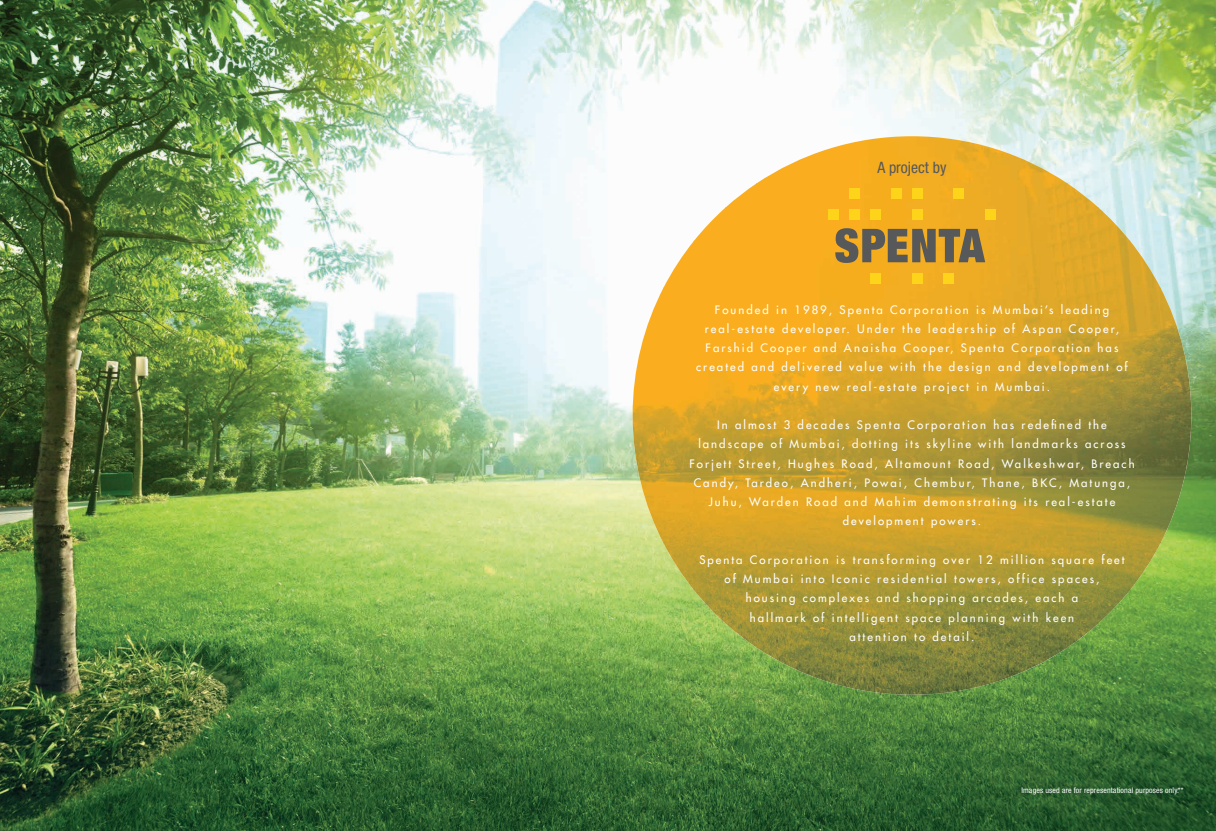
<style>
.page{position:relative;width:1216px;height:831px;background:#fff}
.page>*{position:absolute;margin:0;border:0;box-sizing:border-box;transform-origin:0 0}
.t1{font:condensed 15.75px "Helvetica Neue";color:#57585a}
.t2{font:11.38px/19.2px "Futura LT";letter-spacing:.18em;color:#fff;text-align:center}
.t3{font:condensed 7.88px "Helvetica Neue LT Std";letter-spacing:.015em;color:#fff}
</style>
<div class="page">
<img style="left:0;top:0;width:1215px;height:831px">
<img style="left:756px;top:136px;width:311px;height:559px">
<img style="left:725px;top:183px;width:32px;height:465px">
<img style="left:1066px;top:183px;width:32px;height:465px">
<img style="left:693px;top:207px;width:33px;height:417px">
<img style="left:1098px;top:207px;width:32px;height:417px">
<img style="left:663px;top:240px;width:31px;height:351px">
<img style="left:1129px;top:240px;width:31px;height:351px">
<img style="left:632px;top:287px;width:32px;height:257px">
<img style="left:1160px;top:287px;width:31px;height:257px">
<div style="left:848px;top:209px;width:11px;height:11px;background:#fed41a"></div>
<div style="left:848px;top:188px;width:11px;height:11px;background:#fed41a"></div>
<div style="left:869px;top:209px;width:11px;height:11px;background:#fed41a"></div>
<div style="left:869px;top:273px;width:11px;height:11px;background:#fed41a"></div>
<div style="left:911px;top:273px;width:11px;height:11px;background:#fed41a"></div>
<div style="left:890px;top:188px;width:11px;height:11px;background:#fed41a"></div>
<div style="left:911px;top:188px;width:11px;height:11px;background:#fed41a"></div>
<div style="left:911px;top:209px;width:11px;height:11px;background:#fed41a"></div>
<div style="left:953px;top:188px;width:11px;height:11px;background:#fed41a"></div>
<div style="left:985px;top:209px;width:10px;height:11px;background:#fed41a"></div>
<div style="left:943px;top:273px;width:10px;height:11px;background:#fed41a"></div>
<svg style="left:835px;top:228px;width:150px;height:35px;background:#927844"></svg>
<div style="left:828px;top:209px;width:10px;height:11px;background:#fed41a"></div>
<h1 class="t1" style="left:877px;top:159px;width:71px">A project by</h1>
<p class="t2" style="left:696px;top:300px;width:433px">Founded in 1989, Spenta Corporation is Mumbai’s leading real-estate developer. Under the leadership of Aspan Cooper, Farshid Cooper and Anaisha Cooper, Spenta Corporation has created and delivered value with the design and development of every new real-estate project in Mumbai.</p>
<p class="t2" style="left:689px;top:415px;width:447px">In almost 3 decades Spenta Corporation has redefined the landscape of Mumbai, dotting its skyline with landmarks across Forjett Street, Hughes Road, Altamount Road, Walkeshwar, Breach Candy, Tardeo, Andheri, Powai, Chembur, Thane, BKC, Matunga, Juhu, Warden Road and Mahim demonstrating its real-estate development powers.</p>
<p class="t2" style="left:699px;top:550px;width:427px">Spenta Corporation is transforming over 12 million square feet of Mumbai into Iconic residential towers, office spaces, housing complexes and shopping arcades, each a<br>hallmark of intelligent space planning with keen<br>attention to detail.</p>
<p class="t3" style="left:1021px;top:786px;width:164px">Images used are for representational purposes only.**</p>
</div>
